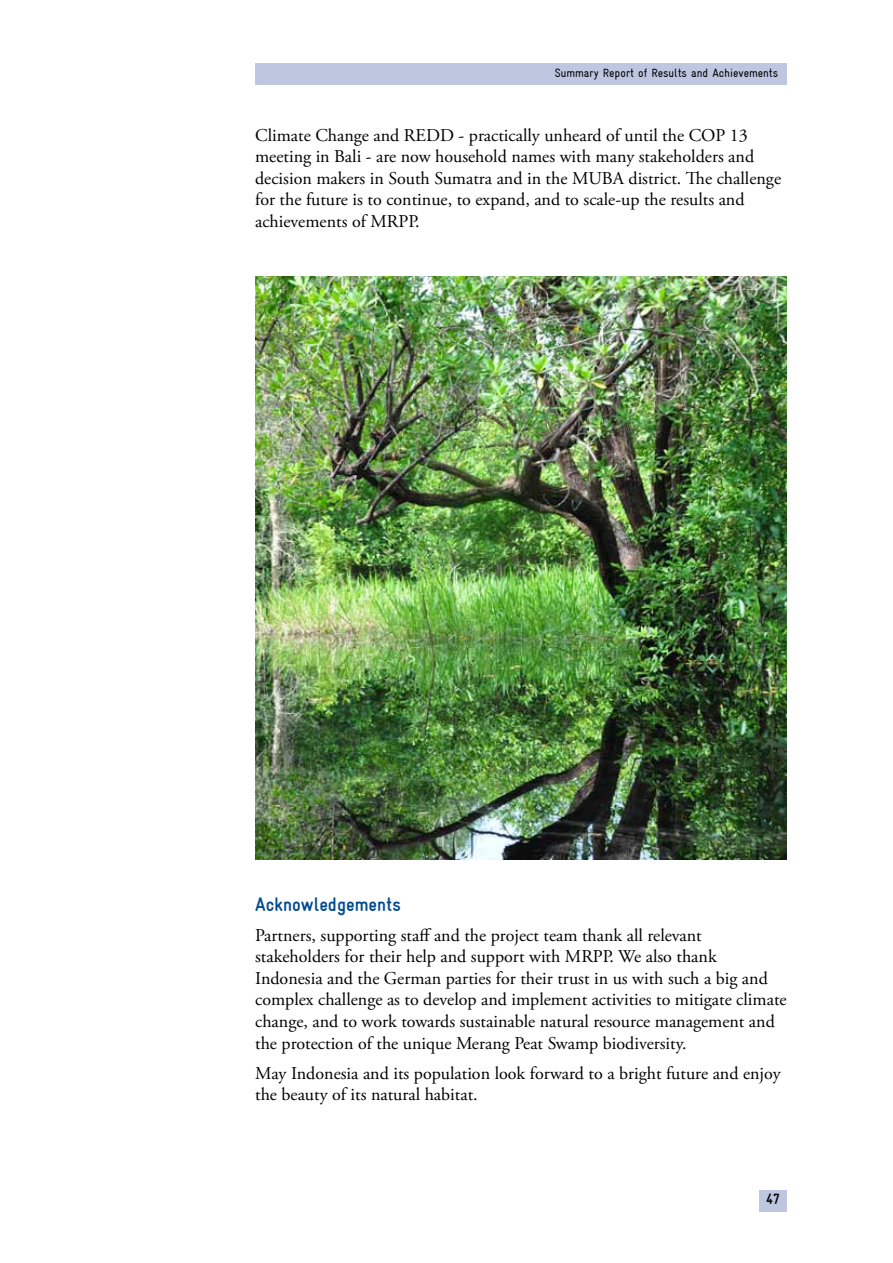
<style>
.page{position:relative;width:893px;height:1263px;background:#fff}
.page>*{position:absolute;margin:0;border:0;box-sizing:border-box;transform-origin:0 0}
.t1{font:700 condensed 19.5px "Gravur";color:#004a8f}
.t2{font:18px/21.6px "Adobe Garamond Pro";color:#000}
.t3{font:700 condensed 15px "Gravur";color:#000}
.t4{font:condensed 12px "Gravur";color:#000}
</style>
<div class="page">
<div style="left:255px;top:63px;width:532px;height:22px;background:#bec6e0"></div>
<div style="left:759px;top:1190px;width:28px;height:22px;background:#bec6e0"></div>
<img style="left:255px;top:276px;width:532px;height:583px">
<p class="t4" style="left:555px;top:67px;width:225px">Summary Report of Results and Achievements</p>
<p class="t2" style="left:255px;top:125px;width:527px">Climate Change and REDD - practically unheard of until the COP 13 meeting in Bali - are now household names with many stakeholders and decision makers in South Sumatra and in the MUBA district. The challenge for the future is to continue, to expand, and to scale-up the results and achievements of MRPP.</p>
<p class="t1" style="left:255px;top:893px;width:147px">Acknowledgements</p>
<p class="t2" style="left:255px;top:925px;width:533px">Partners, supporting staff and the project team thank all relevant stakeholders for their help and support with MRPP. We also thank Indonesia and the German parties for their trust in us with such a big and complex challenge as to develop and implement activities to mitigate climate change, and to work towards sustainable natural resource management and the protection of the unique Merang Peat Swamp biodiversity.</p>
<p class="t2" style="left:255px;top:1063px;width:527px">May Indonesia and its population look forward to a bright future and enjoy the beauty of its natural habitat.</p>
<p class="t3" style="left:766px;top:1191px;width:15px">47</p>
</div>
